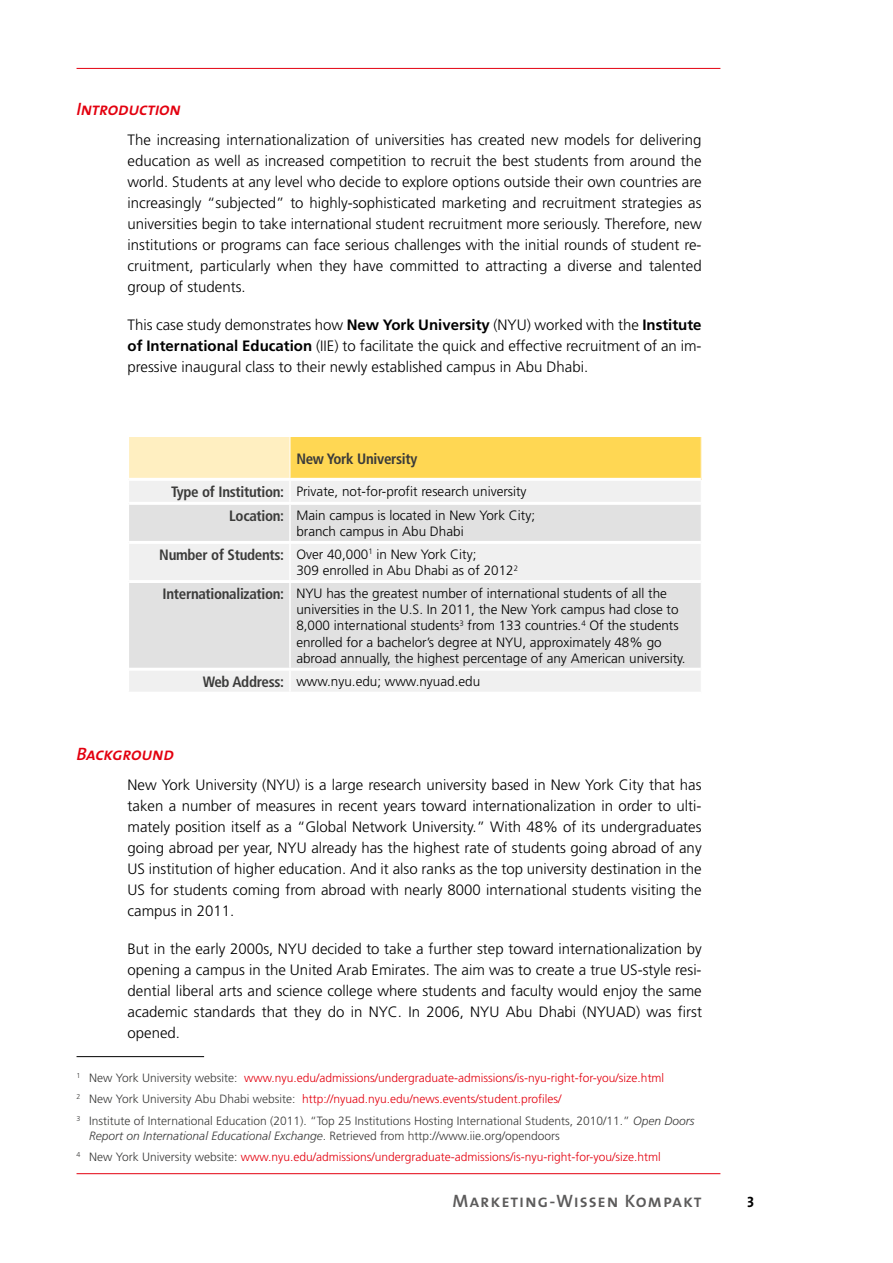
<style>
.page{position:relative;width:893px;height:1263px;background:#fff}
.page>*{position:absolute;margin:0;border:0;box-sizing:border-box;transform-origin:0 0}
.t1{font:18px "The Mix Semi Bold Caps";letter-spacing:.05em;color:#5c5b5b}
.t2{font:italic 18px "The Mix Semi Bold Caps";letter-spacing:-.02em;color:#e3000f}
.t3{font:300 15px/21px "Frutiger LT Std";color:#000;text-align:justify}
.t4{font:700 condensed 15px "Frutiger LT Std";letter-spacing:-.02em;color:#3b3b3a}
.t5{font:15px "The Mix Bold Caps";color:#000}
.t6{font:300 13.5px/16.2px "Frutiger LT Std";color:#000}
.t7{font:300 12px/21.3px "Frutiger LT Std";color:#3b3b3a}
.t8{font:300 12px/21.3px "Frutiger LT Std";color:#e3000f}
.s1{font-weight:700}
.s2{font-weight:700;font-stretch:condensed;font-size:15px;color:#3b3b3a}
.s3{color:#e3000f}
.s4{font-style:italic}
.s5{font-style:italic;color:#3b3b3a}
.s6{color:#3b3b3a}
</style>
<div class="page">
<hr style="left:77px;top:68px;width:643px;height:1px;background:#e3000f">
<hr style="left:77px;top:1173px;width:643px;height:1px;background:#e3000f">
<div style="left:128px;top:437px;width:162px;height:42px;background:#ffefc1"></div>
<div style="left:290px;top:437px;width:411px;height:42px;background:#ffd753"></div>
<div style="left:129px;top:481px;width:572px;height:211px;background:#f0f0f0"></div>
<svg style="left:129px;top:505px;width:572px;height:163px;fill:#e1e1e1"></svg>
<hr style="left:129px;top:502px;width:161px;height:3px;background:#fff">
<hr style="left:129px;top:541px;width:161px;height:3px;background:#fff">
<hr style="left:129px;top:580px;width:161px;height:3px;background:#fff">
<hr style="left:129px;top:668px;width:161px;height:3px;background:#fff">
<hr style="left:128px;top:437px;width:1px;height:42px;background:#fff">
<hr style="left:129px;top:478px;width:161px;height:3px;background:#fff">
<hr style="left:290px;top:437px;width:1px;height:41px;background:#fff">
<hr style="left:290px;top:478px;width:411px;height:3px;background:#fff">
<hr style="left:289px;top:481px;width:2px;height:21px;background:#fff">
<hr style="left:290px;top:502px;width:411px;height:3px;background:#fff">
<hr style="left:289px;top:505px;width:2px;height:36px;background:#fff">
<hr style="left:290px;top:541px;width:411px;height:3px;background:#fff">
<hr style="left:289px;top:544px;width:2px;height:36px;background:#fff">
<hr style="left:290px;top:580px;width:411px;height:3px;background:#fff">
<hr style="left:289px;top:583px;width:2px;height:85px;background:#fff">
<hr style="left:290px;top:668px;width:411px;height:3px;background:#fff">
<hr style="left:289px;top:671px;width:2px;height:21px;background:#fff">
<hr style="left:77px;top:1056px;width:127px;height:1px;background:#000">
<p class="t2" style="left:77px;top:94px;width:106px">Introduction</p>
<p class="t3" style="left:128px;top:129px;width:576px">The increasing internationalization of universities has created new models for delivering education as well as increased competition to recruit the best students from around the world. Students at any level who decide to explore options outside their own countries are increasingly “subjected” to highly-sophisticated marketing and recruitment strategies as universities begin to take international student recruitment more seriously. Therefore, new institutions or programs can face serious challenges with the initial rounds of student re&shy;cruitment, particularly when they have committed to attracting a diverse and talented group of students.</p>
<p class="t3" style="left:128px;top:314px;width:575px">This case study demonstrates how <span class="s1">New York University</span> (NYU) worked with the <span class="s1">Institute of International Education</span> (IIE) to facilitate the quick and effective recruitment of an im&shy;pressive inaugural class to their newly established campus in Abu Dhabi.</p>
<p class="t4" style="left:296px;top:450px;width:122px">New York University</p>
<p class="t6" style="left:229px;top:480px;width:307px;line-height:23.4px;text-indent:-58px"><span class="s2">Type of Institution:</span> Private, not-for-profit research university<br><span class="s2">Location:</span> Main campus is located in New York City;</p>
<p class="t6" style="left:159px;top:520px;width:319px;line-height:23px;text-indent:137px">branch campus in Abu Dhabi<br><span class="s2">Number of Students:</span> Over 40,000<sup>1</sup> in New York City;</p>
<p class="t6" style="left:163px;top:559px;width:506px;line-height:23px;text-indent:134px">309 enrolled in Abu Dhabi as of 2012<sup>2<br></sup><span class="s2">Internationalization:</span> NYU has the greatest number of international students of all the</p>
<p class="t6" style="left:296px;top:602px;width:391px">universities in the U.S. In 2011, the New York campus had close to 8,000 international students<sup>3</sup> from 133 countries.<sup>4</sup> Of the students enrolled for a bachelor’s degree at NYU, approximately 48% go abroad annually, the highest percentage of any American university.</p>
<p class="t6" style="left:203px;top:674px;width:279px"><span class="s2">Web Address:</span> www.nyu.edu; www.nyuad.edu</p>
<p class="t2" style="left:77px;top:739px;width:99px">Background</p>
<p class="t3" style="left:128px;top:774px;width:576px">New York University (NYU) is a large research university based in New York City that has taken a number of measures in recent years toward internationalization in order to ulti&shy;mately position itself as a “Global Network University.” With 48% of its undergraduates going abroad per year, NYU already has the highest rate of students going abroad of any US institution of higher education. And it also ranks as the top university destination in the US for students coming from abroad with nearly 8000 international students visiting the campus in 2011.</p>
<p class="t3" style="left:128px;top:938px;width:576px">But in the early 2000s, NYU decided to take a further step toward internationalization by opening a campus in the United Arab Emirates. The aim was to create a true US-style resi&shy;dential liberal arts and science college where students and faculty would enjoy the same academic standards that they do in NYC. In 2006, NYU Abu Dhabi (NYUAD) was first opened.</p>
<p class="t7" style="left:77px;top:1067px;width:620px"><sup>1</sup> New York University website: <span class="s3">www.nyu.edu/admissions/undergraduate-admissions/is-nyu-right-for-you/size.html<br></span><sup>2</sup> New York University Abu Dhabi website: <span class="s3">http://nyuad.nyu.edu/news.events/student.profiles/<br></span><sup>3</sup> Institute of International Education (2011). “Top 25 Institutions Hosting International Students, 2010/11.” <span class="s4">Open Doors</span></p>
<p class="t8" style="left:77px;top:1125px;width:586px;text-indent:13px"><span class="s5">Report on International Educational Exchange</span><span class="s6">. Retrieved from http://www.iie.org/opendoors<br></span><sup>4</sup> <span class="s6">New York University website:</span> www.nyu.edu/admissions/undergraduate-admissions/is-nyu-right-for-you/size.html</p>
<p class="t1" style="left:452px;top:1186px;width:251px">Marketing-Wissen Kompakt</p>
<p class="t5" style="left:747px;top:1190px;width:9px">3</p>
</div>
